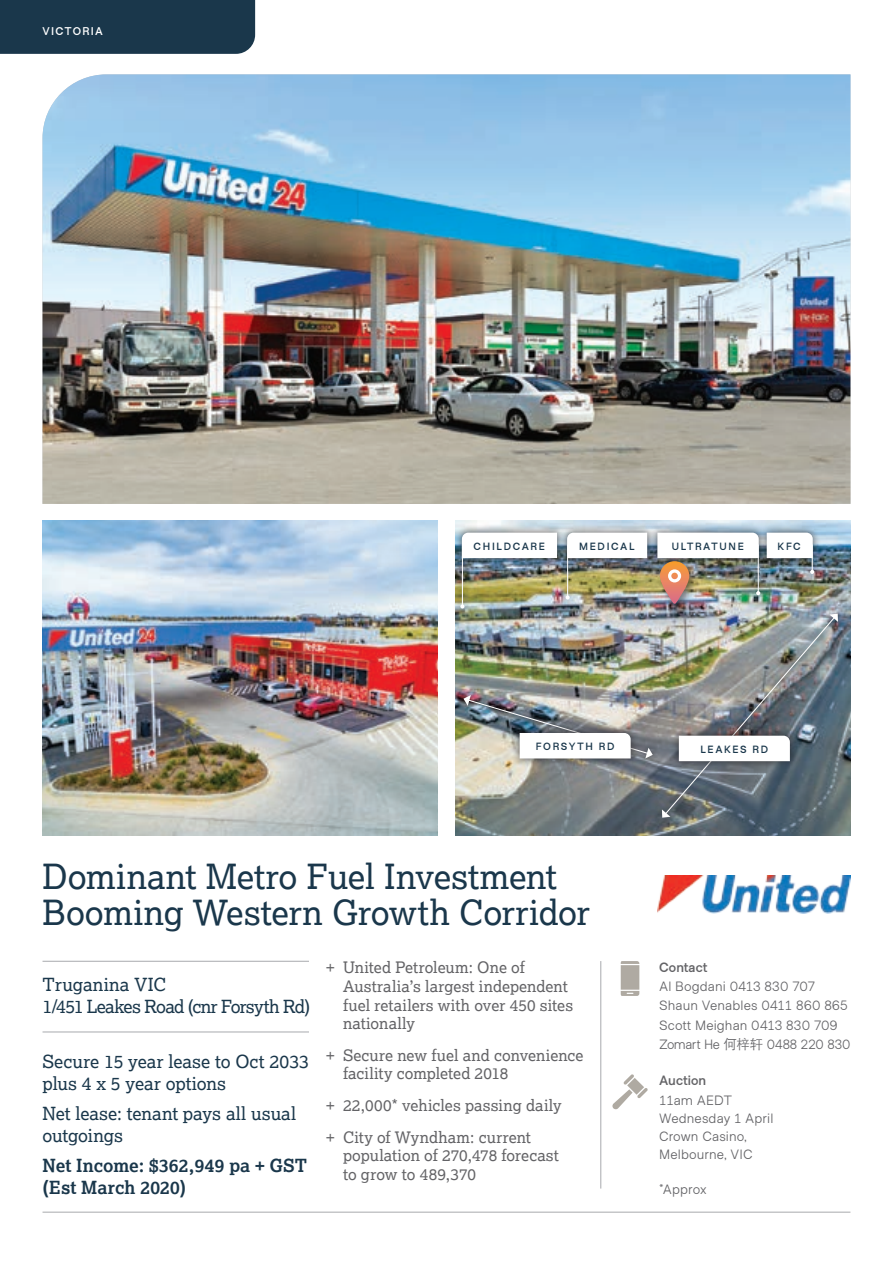
<style>
.page{position:relative;width:893px;height:1263px;background:#fff}
.page>*{position:absolute;margin:0;border:0;box-sizing:border-box;transform-origin:0 0}
.t1{font:34.5px/36px "Lexia";letter-spacing:-.005em;color:#1a374b}
.t2{font:18px/21.8px "Lexia";letter-spacing:-.005em;color:#1a374b}
.t3{font:18px/22.5px "Lexia";letter-spacing:-.03em;color:#1a374b}
.t4{font:700 18px/21.8px "Lexia";letter-spacing:.005em;color:#1a374b}
.t5{font:15.75px/18.8px "Lexia";letter-spacing:.005em;color:#636366}
.t6{font:13.5px/19.2px "Metro Sans";letter-spacing:.01em;color:#636366}
.t7{font:700 13.5px "Metro Sans";letter-spacing:.01em;color:#636366}
.t8{font:700 11.25px "Metro Sans";letter-spacing:.115em;color:#fff}
.t9{font:700 10.5px "Metro Sans";letter-spacing:.165em;color:#1a374b}
.s1{font-family:"ST Heiti SC";font-weight:300}
</style>
<div class="page">
<img style="left:43px;top:74px;width:807px;height:430px">
<img style="left:43px;top:521px;width:395px;height:315px">
<img style="left:455px;top:521px;width:395px;height:315px">
<hr style="left:43px;top:961px;width:266px;height:1px;background:#a8a9ad">
<hr style="left:43px;top:1032px;width:266px;height:1px;background:#a8a9ad">
<hr style="left:601px;top:961px;width:1px;height:227px;background:#a8a9ad">
<svg style="left:621px;top:961px;width:18px;height:35px"></svg>
<svg style="left:612px;top:1074px;width:36px;height:35px"></svg>
<img style="left:657px;top:875px;width:193px;height:38px">
<div style="left:456px;top:688px;width:204px;height:78px;background:#231f20;opacity:.75"></div>
<hr style="left:43px;top:1212px;width:807px;height:1px;background:#a8a9ad">
<div style="left:654px;top:606px;width:192px;height:219px;background:#231f20;opacity:.75"></div>
<div style="left:758px;top:524px;width:64px;height:58px;background:#231f20;opacity:.75"></div>
<svg style="left:768px;top:533px;width:46px;height:41px"></svg>
<img style="left:662px;top:614px;width:176px;height:204px">
<div style="left:453px;top:524px;width:112px;height:92px;background:#231f20;opacity:.75"></div>
<hr style="left:462px;top:544px;width:1px;height:62px;background:#fff">
<svg style="left:460px;top:604px;width:4px;height:4px"></svg>
<svg style="left:462px;top:533px;width:95px;height:25px"></svg>
<div style="left:558px;top:524px;width:97px;height:83px;background:#231f20;opacity:.75"></div>
<hr style="left:567px;top:544px;width:1px;height:53px;background:#fff">
<svg style="left:566px;top:595px;width:4px;height:5px"></svg>
<svg style="left:567px;top:533px;width:80px;height:25px"></svg>
<div style="left:649px;top:524px;width:119px;height:79px;background:#231f20;opacity:.75"></div>
<div style="left:656px;top:558px;width:42px;height:55px;background:#231f20;opacity:.5"></div>
<img style="left:657px;top:533px;width:103px;height:71px">
<div style="left:511px;top:725px;width:128px;height:42px;background:#231f20;opacity:.75"></div>
<img style="left:463px;top:695px;width:190px;height:63px">
<div style="left:0;top:0;width:255px;height:54px;background:#1a374b"></div>
<p class="t8" style="left:43px;top:24px;width:62px">VICTORIA</p>
<p class="t9" style="left:474px;top:540px;width:73px">CHILDCARE</p>
<p class="t9" style="left:579px;top:540px;width:57px">MEDICAL</p>
<p class="t9" style="left:672px;top:540px;width:73px">ULTRATUNE</p>
<p class="t9" style="left:778px;top:540px;width:25px">KFC</p>
<p class="t9" style="left:536px;top:740px;width:80px">FORSYTH RD</p>
<h1 class="t1" style="left:43px;top:858px;width:549px">Dominant Metro Fuel Investment<br>Booming Western Growth Corridor</h1>
<p class="t9" style="left:700px;top:743px;width:69px">LEAKES RD</p>
<p class="t3" style="left:43px;top:972px;width:269px">Truganina VIC<br>1/451 Leakes Road (cnr Forsyth Rd)</p>
<p class="t2" style="left:43px;top:1050px;width:268px">Secure 15 year lease to Oct 2033 plus 4 x 5 year options</p>
<p class="t2" style="left:43px;top:1102px;width:255px">Net lease: tenant pays all usual outgoings</p>
<p class="t4" style="left:43px;top:1154px;width:266px">Net Income: $362,949 pa + GST (Est March 2020)</p>
<p class="t5" style="left:343px;top:957px;width:232px;text-indent:-17px">+ United Petroleum: One of<br>Australia’s largest independent fuel retailers with over 450 sites nationally</p>
<p class="t5" style="left:343px;top:1045px;width:242px;text-indent:-17px">+ Secure new fuel and convenience facility completed 2018</p>
<p class="t5" style="left:326px;top:1089px;width:237px;line-height:31.5px">+ 22,000* vehicles passing daily + City of Wyndham: current</p>
<p class="t5" style="left:343px;top:1146px;width:217px">population of 270,478 forecast to grow to 489,370</p>
<p class="t7" style="left:659px;top:959px;width:50px">Contact</p>
<p class="t6" style="left:659px;top:977px;width:193px">Al Bogdani 0413 830 707<br>Shaun Venables 0411 860 865<br>Scott Meighan 0413 830 709<br>Zomart He <span class="s1">何梓轩</span> 0488 220 830</p>
<p class="t7" style="left:659px;top:1072px;width:49px">Auction</p>
<p class="t6" style="left:659px;top:1092px;width:116px;line-height:18px">11am AEDT<br>Wednesday 1 April<br>Crown Casino,<br>Melbourne, VIC</p>
<p class="t6" style="left:659px;top:1180px;width:49px">*Approx</p>
</div>
